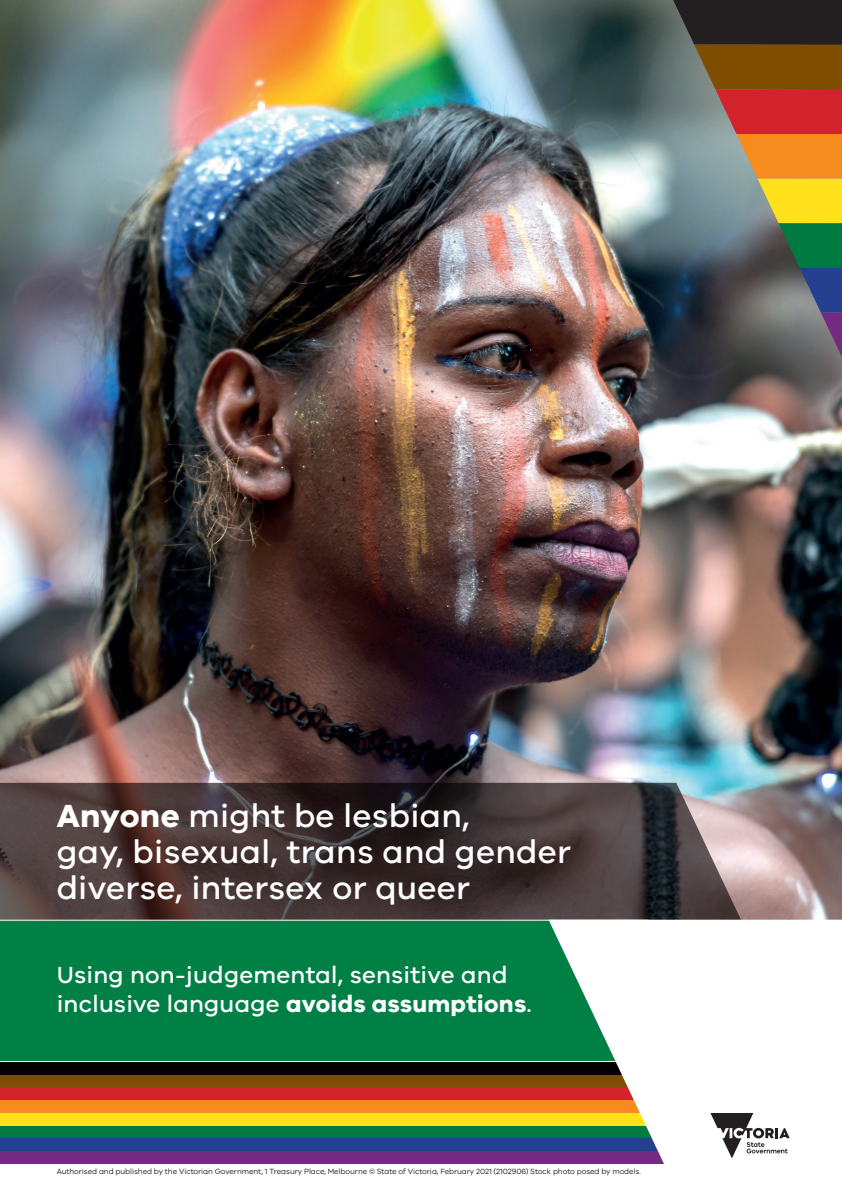
<style>
.page{position:relative;width:842px;height:1191px;background:#fff}
.page>*{position:absolute;margin:0;border:0;box-sizing:border-box;transform-origin:0 0}
.t1{font:500 33px/36px "VIC";letter-spacing:.01em;color:#fff}
.t2{font:500 24px/29px "VIC";letter-spacing:.01em;color:#fff}
.t3{font:7.8px "VIC";letter-spacing:-.01em;color:#231f20}
.s1{font-weight:700}
</style>
<div class="page">
<img style="left:0;top:0;width:842px;height:919px">
<div style="left:0;top:1062px;width:750px;height:12px;background:#000"></div>
<div style="left:0;top:1074px;width:750px;height:13px;background:#7f4d00"></div>
<div style="left:0;top:1087px;width:750px;height:13px;background:#d2232a"></div>
<div style="left:0;top:1100px;width:750px;height:13px;background:#f68b1f"></div>
<div style="left:0;top:1113px;width:750px;height:12px;background:#fee11a"></div>
<div style="left:0;top:1125px;width:750px;height:13px;background:#007a40"></div>
<div style="left:0;top:1138px;width:750px;height:13px;background:#25408f"></div>
<div style="left:0;top:1151px;width:750px;height:13px;background:#732a82"></div>
<div style="left:0;top:920px;width:549px;height:141px;background:#008044"></div>
<svg style="left:0;top:783px;width:741px;height:136px;background:#473a3a"></svg>
<svg style="left:549px;top:919px;width:293px;height:245px"></svg>
<svg style="left:710px;top:1113px;width:80px;height:45px"></svg>
<svg style="left:673px;top:0;width:169px;height:357px;background:#75624b"></svg>
<h1 class="t1" style="left:57px;top:797px;width:516px"><span class="s1">Anyone</span> might be lesbian,<br>gay, bisexual, trans and gender diverse, intersex or queer</h1>
<h2 class="t2" style="left:57px;top:960px;width:477px">Using non-judgemental, sensitive and inclusive language <span class="s1">avoids assumptions</span>.</h2>
<p class="t3" style="left:57px;top:1166px;width:586px">Authorised and published by the Victorian Government, 1 Treasury Place, Melbourne © State of Victoria, February 2021 (2102906) Stock photo posed by models.</p>
</div>
